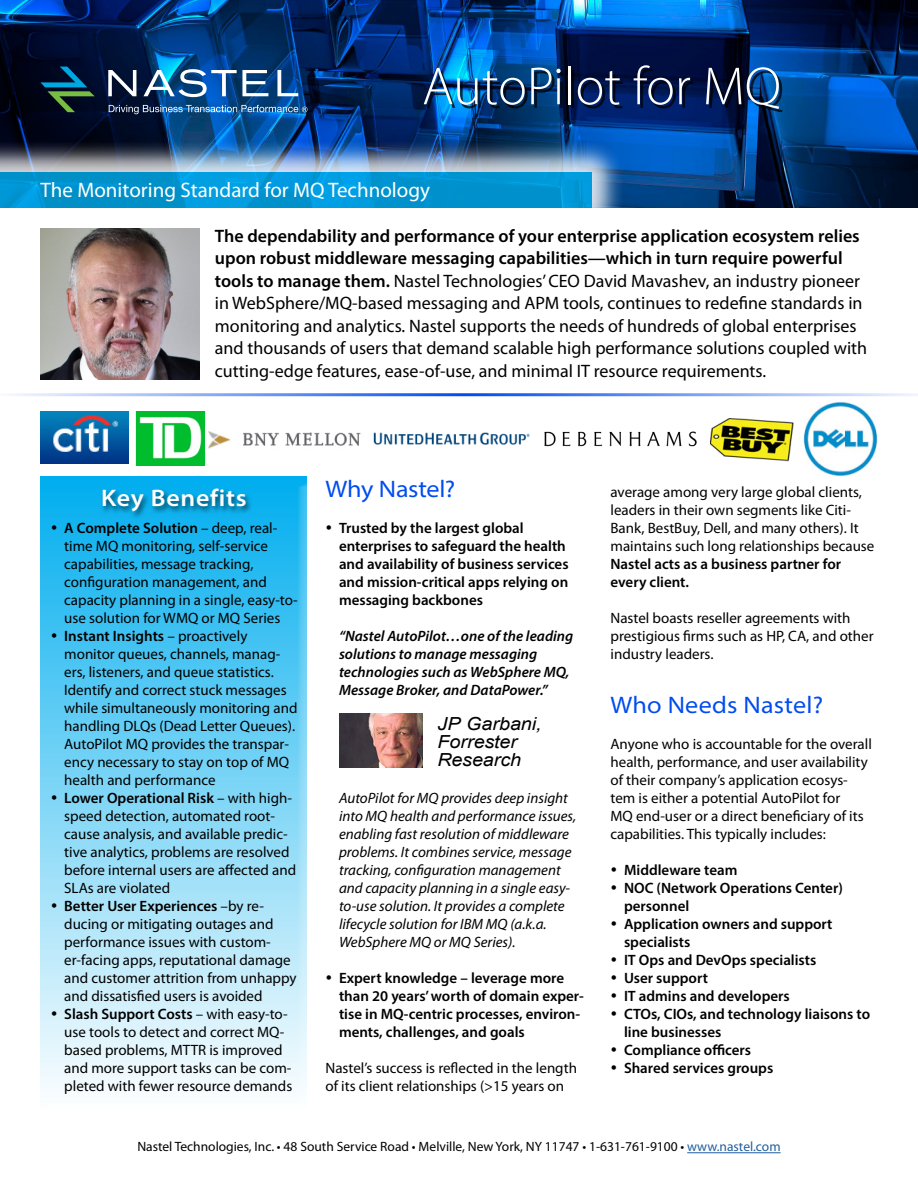
<style>
.page{position:relative;width:918px;height:1188px;background:#fff}
.page>*{position:absolute;margin:0;border:0;box-sizing:border-box;transform-origin:0 0}
.t1{font:300 54px "Myriad Pro";color:#fff}
.Subhead{font:semi-expanded 24px "Myriad Pro";letter-spacing:.01em;color:#004cef}
.t2{font:600 semi-expanded 24px "Myriad Pro";letter-spacing:.03em;color:#fff}
.Subhead-2{font:semi-expanded 24px "Myriad Pro";letter-spacing:-.01em;color:#004cef}
.t3{font:21px "Myriad Pro";color:#fff}
.Standard_Paragraph{font:18px/22.5px "Myriad Pro";color:#000}
.t4{font:italic 18px "Arial";letter-spacing:-.005em;color:#000;scale:1.1 1}
.Standard_Paragraph-2{font:15px/18px "Myriad Pro";color:#000}
.t5{font:600 15px/18px "Myriad Pro";color:#000}
.Standard_Paragraph-3{font:italic 15px/18px "Myriad Pro";color:#000}
.Standard_Paragraph-4{font:italic 600 15px/18px "Myriad Pro";color:#000}
.t6{font:13.5px "Myriad Pro";color:#000}
.s1{font-weight:600}
.s2{color:#215e9e}
</style>
<div class="page">
<img style="left:0;top:0;width:918px;height:207px">
<img style="left:0;top:139px;width:625px;height:69px">
<svg style="left:0;top:172px;width:592px;height:35px;background:#0096d3"></svg>
<hr style="left:0;top:393px;width:918px;height:3px;background:#004cef">
<hr style="left:687px;top:1152px;width:94px;height:1px;background:#215e9e">
<svg style="left:108px;top:70px;width:28px;height:26px"></svg>
<svg style="left:143px;top:69px;width:125px;height:28px"></svg>
<svg style="left:277px;top:70px;width:21px;height:26px"></svg>
<img style="left:109px;top:105px;width:199px;height:9px">
<svg style="left:41px;top:67px;width:54px;height:45px;background:#0f353f"></svg>
<div style="left:40px;top:475px;width:269px;height:635px;background:#000;opacity:.75"></div>
<div style="left:100px;top:487px;width:153px;height:33px;background:#000;opacity:.6"></div>
<img style="left:40px;top:411px;width:89px;height:53px">
<img style="left:135px;top:411px;width:71px;height:54px">
<img style="left:208px;top:431px;width:153px;height:18px">
<img style="left:373px;top:432px;width:157px;height:13px">
<img style="left:544px;top:431px;width:153px;height:15px">
<img style="left:711px;top:418px;width:82px;height:44px">
<img style="left:803px;top:401px;width:75px;height:76px">
<img style="left:339px;top:713px;width:83px;height:54px">
<img style="left:40px;top:228px;width:160px;height:151px">
<div style="left:427px;top:69px;width:356px;height:43px;background:#000;opacity:.75"></div>
<svg style="left:52px;top:526px;width:4px;height:4px"></svg>
<svg style="left:52px;top:634px;width:4px;height:4px"></svg>
<svg style="left:52px;top:796px;width:4px;height:4px"></svg>
<svg style="left:52px;top:904px;width:4px;height:4px"></svg>
<svg style="left:52px;top:1012px;width:4px;height:4px"></svg>
<p class="t1" style="left:422px;top:54px;width:360px">AutoPilot for MQ</p>
<p class="t3" style="left:40px;top:177px;width:391px">The Monitoring Standard for MQ Technology</p>
<p class="Standard_Paragraph" style="left:215px;top:224px;width:654px"><span class="s1">The dependability and performance of your enterprise application ecosystem relies upon robust middleware messaging capabilities—which in turn require powerful tools to manage them.</span> Nastel Technologies’ CEO David Mavashev, an industry pioneer in WebSphere/MQ-based messaging and APM tools, continues to redefine standards in monitoring and analytics. Nastel supports the needs of hundreds of global enterprises and thousands of users that demand scalable high performance solutions coupled with cutting-edge features, ease-of-use, and minimal IT resource requirements.</p>
<h2 class="t2" style="left:101px;top:482px;width:147px">Key Benefits</h2>
<p class="Subhead-2" style="left:326px;top:474px;width:131px">Why Nastel?</p>
<p class="t5" style="left:339px;top:519px;width:231px">Trusted by the largest global enterprises to safeguard the health and availability of business services and mission-critical apps relying on messaging backbones</p>
<p class="Standard_Paragraph-4" style="left:339px;top:627px;width:236px">“Nastel AutoPilot…one of the leading solutions to manage messaging technologies such as WebSphere MQ, Message Broker, and DataPower.”</p>
<p class="Standard_Paragraph-2" style="left:64px;top:519px;width:235px"><span class="s1">A Complete Solution</span> – deep, real&shy;time MQ monitoring, self-service capabilities, message tracking, configuration management, and capacity planning in a single, easy-to&shy;use solution for WMQ or MQ Series</p>
<p class="Standard_Paragraph-2" style="left:64px;top:627px;width:235px"><span class="s1">Instant Insights</span> – proactively monitor queues, channels, manag&shy;ers, listeners, and queue statistics.<br>Identify and correct stuck messages while simultaneously monitoring and handling DLQs (Dead Letter Queues).<br>AutoPilot MQ provides the transpar&shy;ency necessary to stay on top of MQ health and performance</p>
<p class="Standard_Paragraph-2" style="left:64px;top:789px;width:234px"><span class="s1">Lower Operational Risk</span> – with high&shy;speed detection, automated root&shy;cause analysis, and available predic&shy;tive analytics, problems are resolved before internal users are affected and SLAs are violated</p>
<p class="Standard_Paragraph-2" style="left:64px;top:897px;width:234px"><span class="s1">Better User Experiences</span> –by re&shy;ducing or mitigating outages and performance issues with custom&shy;er-facing apps, reputational damage and customer attrition from unhappy and dissatisfied users is avoided</p>
<p class="Standard_Paragraph-2" style="left:64px;top:1005px;width:230px"><span class="s1">Slash Support Costs</span> – with easy-to&shy;use tools to detect and correct MQ&shy;based problems, MTTR is improved and more support tasks can be com&shy;pleted with fewer resource demands</p>
<p class="t4" style="left:437px;top:712px;width:96px">JP Garbani,</p>
<p class="t4" style="left:437px;top:730px;width:74px">Forrester</p>
<p class="t4" style="left:437px;top:748px;width:78px">Research</p>
<p class="Standard_Paragraph-3" style="left:339px;top:789px;width:239px">AutoPilot for MQ provides deep insight into MQ health and performance issues, enabling fast resolution of middleware problems. It combines service, message tracking, configuration management and capacity planning in a single easy&shy;to-use solution. It provides a complete lifecycle solution for IBM MQ (a.k.a.<br>WebSphere MQ or MQ Series).</p>
<p class="t5" style="left:339px;top:969px;width:246px">Expert knowledge – leverage more than 20 years’ worth of domain exper&shy;tise in MQ-centric processes, environ&shy;ments, challenges, and goals</p>
<p class="Standard_Paragraph-2" style="left:326px;top:1059px;width:253px">Nastel’s success is reflected in the length of its client relationships (&gt;15 years on</p>
<p class="Standard_Paragraph-2" style="left:610px;top:483px;width:265px">average among very large global clients, leaders in their own segments like Citi-Bank, BestBuy, Dell, and many others). It maintains such long relationships because <span class="s1">Nastel acts as a business partner for every client.</span></p>
<p class="Standard_Paragraph-2" style="left:610px;top:609px;width:265px">Nastel boasts reseller agreements with prestigious firms such as HP, CA, and other industry leaders.</p>
<p class="Subhead" style="left:610px;top:690px;width:214px">Who Needs Nastel?</p>
<p class="Standard_Paragraph-2" style="left:610px;top:735px;width:263px">Anyone who is accountable for the overall health, performance, and user availability of their company’s application ecosys&shy;tem is either a potential AutoPilot for<br>MQ end-user or a direct beneficiary of its capabilities. This typically includes:</p>
<p class="t5" style="left:624px;top:861px;width:115px">Middleware team</p>
<p class="t5" style="left:624px;top:879px;width:220px">NOC (Network Operations Center) personnel</p>
<p class="t5" style="left:624px;top:915px;width:210px">Application owners and support specialists</p>
<p class="t5" style="left:624px;top:951px;width:194px">IT Ops and DevOps specialists</p>
<p class="t5" style="left:624px;top:969px;width:86px">User support</p>
<p class="t5" style="left:624px;top:987px;width:167px">IT admins and developers</p>
<p class="t5" style="left:624px;top:1005px;width:248px">CTOs, CIOs, and technology liaisons to line businesses</p>
<p class="t5" style="left:624px;top:1041px;width:129px">Compliance officers</p>
<p class="t5" style="left:624px;top:1059px;width:151px">Shared services groups</p>
<p class="t6" style="left:137px;top:1139px;width:645px">Nastel Technologies, Inc. • 48 South Service Road • Melville, New York, NY 11747 • 1-631-761-9100 • <span class="s2">www.nastel.com</span></p>
</div>
